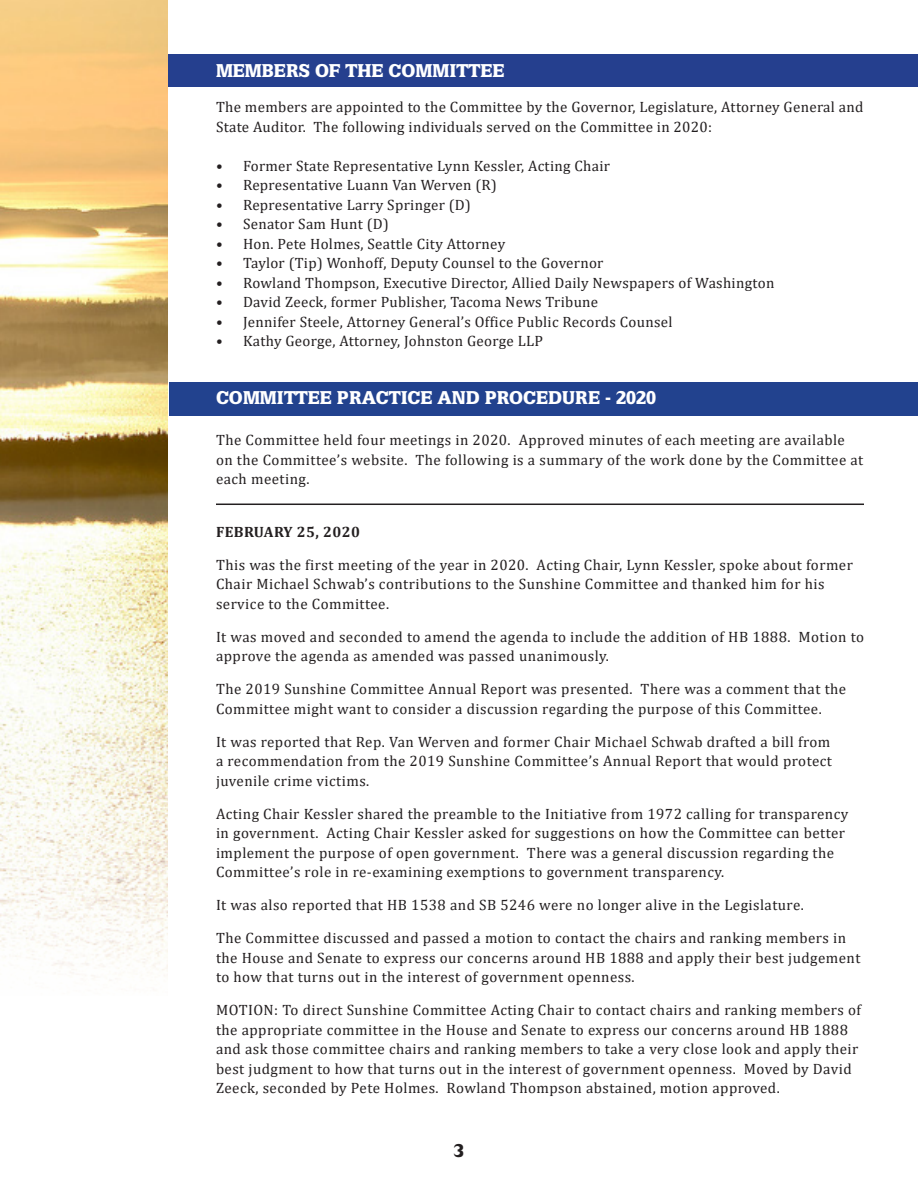
<style>
.page{position:relative;width:918px;height:1188px;background:#fff}
.page>*{position:absolute;margin:0;border:0;box-sizing:border-box;transform-origin:0 0}
.t1{font:900 18px "Latinia";color:#fff}
.t2{font:900 18px "Latinia";color:#231f20}
.ABC_Bullets{font:15px/19.5px "Cambria";letter-spacing:.03em;color:#231f20}
.ABC_Bullets-2{font:700 15px "Cambria";letter-spacing:.03em;color:#231f20}
</style>
<div class="page">
<div style="left:168px;top:54px;width:750px;height:33px;background:#253f8e"></div>
<img style="left:0;top:0;width:168px;height:981px">
<div style="left:170px;top:382px;width:748px;height:33px;background:#22428e"></div>
<hr style="left:216px;top:504px;width:648px;height:1px;background:#231f20">
<p class="t1" style="left:216px;top:60px;width:290px">MEMBERS OF THE COMMITTEE</p>
<p class="ABC_Bullets" style="left:216px;top:97px;width:649px">The members are appointed to the Committee by the Governor, Legislature, Attorney General and<br>State Auditor. The following individuals served on the Committee in 2020:</p>
<p class="ABC_Bullets" style="left:216px;top:156px;width:396px">• Former State Representative Lynn Kessler, Acting Chair</p>
<p class="ABC_Bullets" style="left:216px;top:175px;width:282px">• Representative Luann Van Werven (R)</p>
<p class="ABC_Bullets" style="left:216px;top:195px;width:256px">• Representative Larry Springer (D)</p>
<p class="ABC_Bullets" style="left:216px;top:214px;width:174px">• Senator Sam Hunt (D)</p>
<p class="ABC_Bullets" style="left:216px;top:234px;width:291px">• Hon. Pete Holmes, Seattle City Attorney</p>
<p class="ABC_Bullets" style="left:216px;top:253px;width:389px">• Taylor (Tip) Wonhoff, Deputy Counsel to the Governor</p>
<p class="ABC_Bullets" style="left:216px;top:273px;width:560px">• Rowland Thompson, Executive Director, Allied Daily Newspapers of Washington</p>
<p class="ABC_Bullets" style="left:216px;top:292px;width:384px">• David Zeeck, former Publisher, Tacoma News Tribune</p>
<p class="ABC_Bullets" style="left:216px;top:312px;width:458px">• Jennifer Steele, Attorney General’s Office Public Records Counsel</p>
<p class="ABC_Bullets" style="left:216px;top:331px;width:328px">• Kathy George, Attorney, Johnston George LLP</p>
<p class="t1" style="left:216px;top:387px;width:442px">COMMITTEE PRACTICE AND PROCEDURE - 2020</p>
<p class="ABC_Bullets" style="left:216px;top:430px;width:649px">The Committee held four meetings in 2020. Approved minutes of each meeting are available on the Committee’s website. The following is a summary of the work done by the Committee at each meeting.</p>
<p class="ABC_Bullets-2" style="left:216px;top:521px;width:146px">FEBRUARY 25, 2020</p>
<p class="ABC_Bullets" style="left:216px;top:555px;width:638px">This was the first meeting of the year in 2020. Acting Chair, Lynn Kessler, spoke about former<br>Chair Michael Schwab’s contributions to the Sunshine Committee and thanked him for his service to the Committee.</p>
<p class="ABC_Bullets" style="left:216px;top:627px;width:650px">It was moved and seconded to amend the agenda to include the addition of HB 1888. Motion to approve the agenda as amended was passed unanimously.</p>
<p class="ABC_Bullets" style="left:216px;top:679px;width:632px">The 2019 Sunshine Committee Annual Report was presented. There was a comment that the<br>Committee might want to consider a discussion regarding the purpose of this Committee.</p>
<p class="ABC_Bullets" style="left:216px;top:732px;width:617px;text-align:justify">It was reported that Rep. Van Werven and former Chair Michael Schwab drafted a bill from a recommendation from the 2019 Sunshine Committee’s Annual Report that would protect juvenile crime victims.</p>
<p class="ABC_Bullets" style="left:216px;top:804px;width:634px">Acting Chair Kessler shared the preamble to the Initiative from 1972 calling for transparency in government. Acting Chair Kessler asked for suggestions on how the Committee can better implement the purpose of open government. There was a general discussion regarding the Committee’s role in re-examining exemptions to government transparency.</p>
<p class="ABC_Bullets" style="left:216px;top:895px;width:589px">It was also reported that HB 1538 and SB 5246 were no longer alive in the Legislature.</p>
<p class="ABC_Bullets" style="left:216px;top:928px;width:646px">The Committee discussed and passed a motion to contact the chairs and ranking members in the House and Senate to express our concerns around HB 1888 and apply their best judgement to how that turns out in the interest of government openness.</p>
<p class="ABC_Bullets" style="left:216px;top:1000px;width:647px">MOTION: To direct Sunshine Committee Acting Chair to contact chairs and ranking members of the appropriate committee in the House and Senate to express our concerns around HB 1888 and ask those committee chairs and ranking members to take a very close look and apply their best judgment to how that turns out in the interest of government openness. Moved by David Zeeck, seconded by Pete Holmes. Rowland Thompson abstained, motion approved.</p>
<p class="t2" style="left:454px;top:1140px;width:12px">3</p>
</div>
